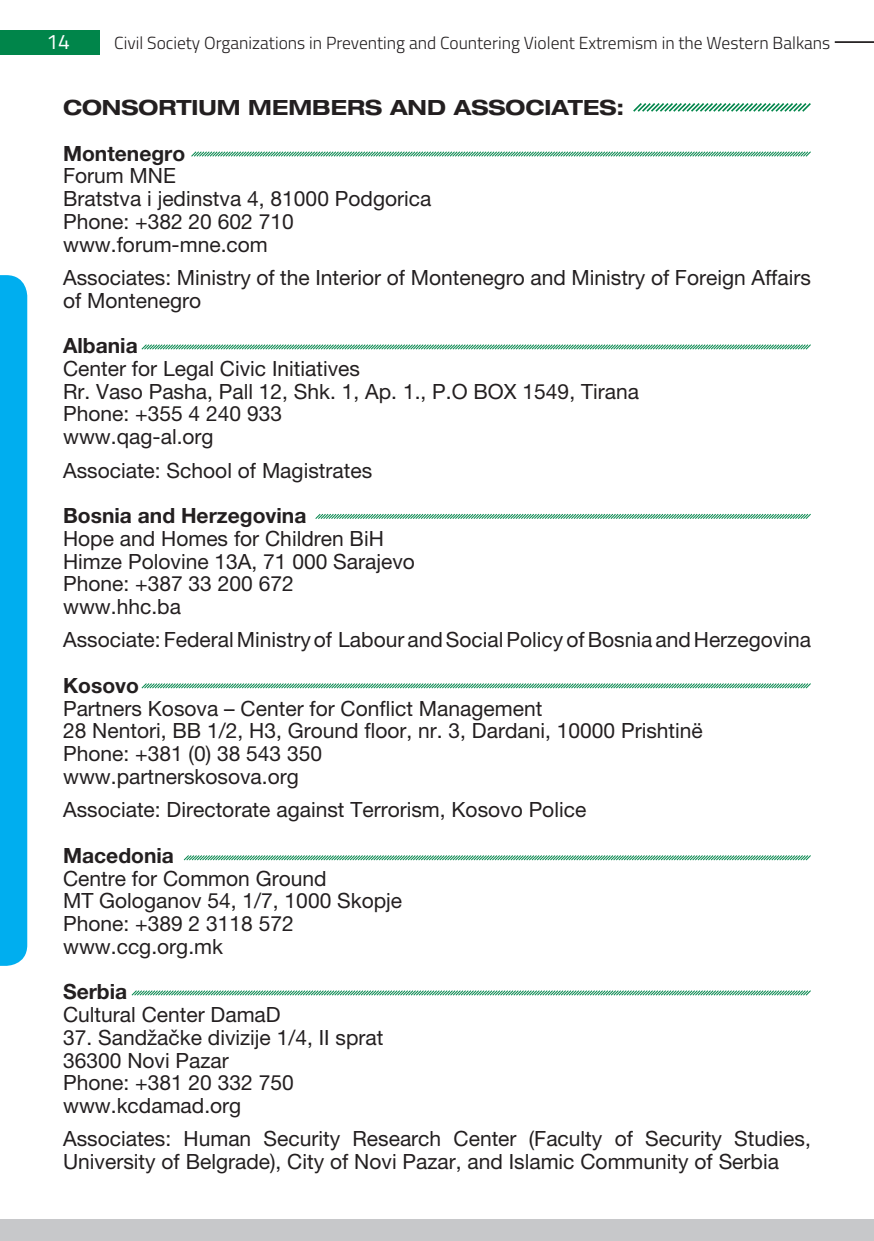
<style>
.page{position:relative;width:874px;height:1241px;background:#fff}
.page>*{position:absolute;margin:0;border:0;box-sizing:border-box;transform-origin:0 0}
.t1{font:21px/22.8px "Helvetica Neue LT Pro";color:#231f20}
.t2{font:700 21px "Helvetica Neue LT Pro";color:#231f20}
.t3{font:700 expanded 21px "Helvetica Neue LT Pro";color:#231f20}
.t4{font:21px "Titillium";color:#fff}
.t5{font:300 17.5px "Titillium";color:#231f20}
</style>
<div class="page">
<div style="left:0;top:30px;width:99px;height:24px;background:#00854a"></div>
<hr style="left:834px;top:41px;width:39px;height:2px;background:#231f20">
<div style="left:0;top:1218px;width:873px;height:22px;background:#c7c8ca"></div>
<div style="left:0;top:275px;width:27px;height:690px;background:#00aeef"></div>
<svg style="left:191px;top:151px;width:620px;height:6px;background:#97cdb5"></svg>
<svg style="left:141px;top:344px;width:670px;height:6px;background:#97cdb5"></svg>
<svg style="left:141px;top:683px;width:670px;height:6px;background:#97cdb5"></svg>
<svg style="left:131px;top:990px;width:680px;height:6px;background:#97cdb5"></svg>
<svg style="left:183px;top:855px;width:628px;height:6px;background:#97cdb5"></svg>
<svg style="left:315px;top:513px;width:496px;height:6px"></svg>
<svg style="left:633px;top:103px;width:178px;height:9px"></svg>
<p class="t4" style="left:46px;top:26px;width:25px">14</p>
<p class="t5" style="left:114px;top:30px;width:717px">Civil Society Organizations in Preventing and Countering Violent Extremism in the Western Balkans</p>
<p class="t3" style="left:63px;top:94px;width:562px">CONSORTIUM MEMBERS AND ASSOCIATES:</p>
<p class="t2" style="left:63px;top:140px;width:124px">Montenegro</p>
<p class="t1" style="left:63px;top:164px;width:369px">Forum MNE<br>Bratstva i jedinstva 4, 81000 Podgorica<br>Phone: +382 20 602 710 www.forum-mne.com</p>
<p class="t1" style="left:63px;top:266px;width:749px">Associates: Ministry of the Interior of Montenegro and Ministry of Foreign Affairs of Montenegro</p>
<p class="t2" style="left:63px;top:332px;width:76px">Albania</p>
<p class="t1" style="left:63px;top:357px;width:577px">Center for Legal Civic Initiatives<br>Rr. Vaso Pasha, Pall 12, Shk. 1, Ap. 1., P.O BOX 1549, Tirana<br>Phone: +355 4 240 933<br>www.qag-al.org</p>
<p class="t1" style="left:63px;top:458px;width:310px">Associate: School of Magistrates</p>
<p class="t2" style="left:63px;top:502px;width:245px">Bosnia and Herzegovina</p>
<p class="t1" style="left:63px;top:526px;width:353px">Hope and Homes for Children BiH<br>Himze Polovine 13A, 71 000 Sarajevo<br>Phone: +387 33 200 672 www.hhc.ba</p>
<p class="t1" style="left:63px;top:628px;width:749px">Associate: Federal Ministry of Labour and Social Policy of Bosnia and Herzegovina</p>
<p class="t2" style="left:63px;top:672px;width:77px">Kosovo</p>
<p class="t1" style="left:63px;top:696px;width:641px">Partners Kosova – Center for Conflict Management<br>28 Nentori, BB 1/2, H3, Ground floor, nr. 3, Dardani, 10000 Prishtinë Phone: +381 (0) 38 543 350<br>www.partnerskosova.org</p>
<p class="t1" style="left:63px;top:798px;width:524px">Associate: Directorate against Terrorism, Kosovo Police</p>
<p class="t2" style="left:63px;top:842px;width:112px">Macedonia</p>
<p class="t1" style="left:63px;top:866px;width:340px">Centre for Common Ground<br>MT Gologanov 54, 1/7, 1000 Skopje<br>Phone: +389 2 3118 572 www.ccg.org.mk</p>
<p class="t2" style="left:63px;top:978px;width:66px">Serbia</p>
<p class="t1" style="left:63px;top:1002px;width:219px">Cultural Center DamaD</p>
<p class="t1" style="left:63px;top:1025px;width:322px">37. Sandžačke divizije 1/4, II sprat<br>36300 Novi Pazar<br>Phone: +381 20 332 750 www.kcdamad.org</p>
<p class="t1" style="left:63px;top:1127px;width:749px">Associates: Human Security Research Center (Faculty of Security Studies,<br>University of Belgrade), City of Novi Pazar, and Islamic Community of Serbia</p>
</div>
